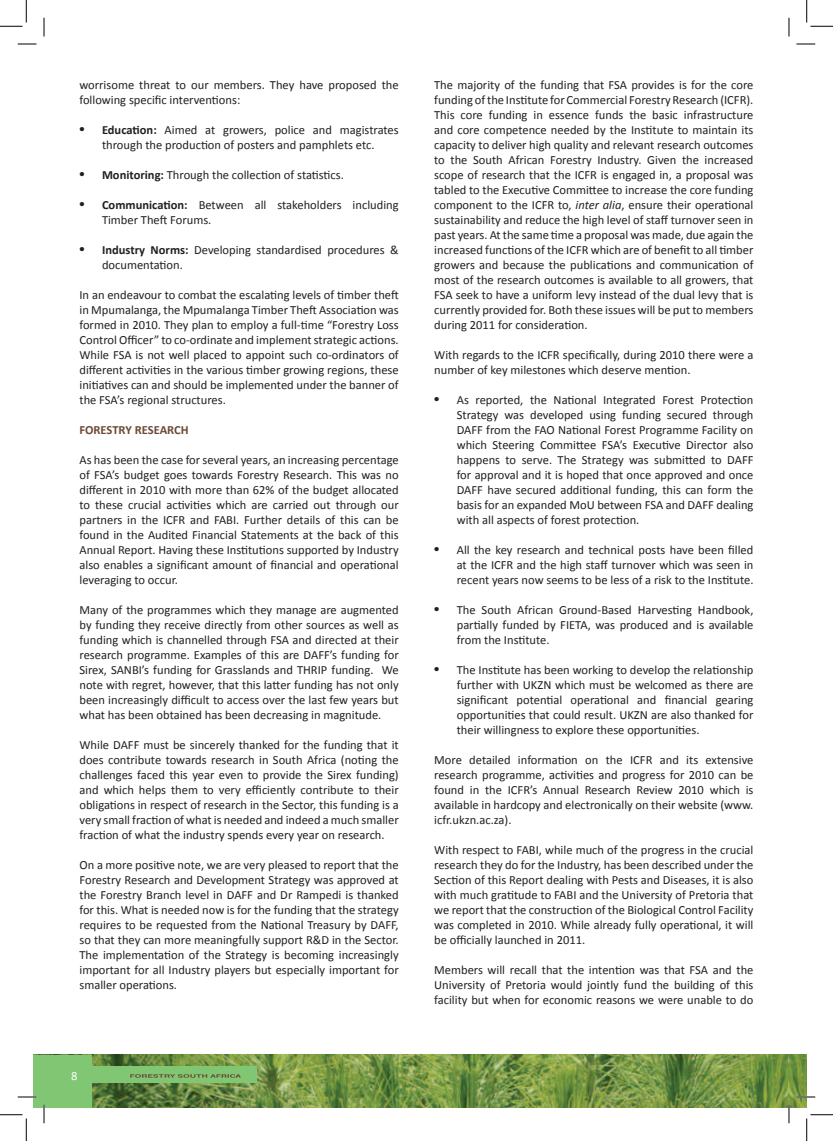
<style>
.page{position:relative;width:833px;height:1141px;background:#fff}
.page>*{position:absolute;margin:0;border:0;box-sizing:border-box;transform-origin:0 0}
.t1{font:12.5px/15px "Calibri";color:#231f20;text-align:justify}
.t2{font:700 12.5px "Calibri";letter-spacing:-.005em;color:#6d4937}
.t3{font:12.5px "Calibri";color:#fff}
.s1{font-family:"Times";font-size:15px}
.s2{font-weight:700}
.s3{font-style:italic}
</style>
<div class="page">
<img style="left:33px;top:1054px;width:773px;height:53px">
<div style="left:75px;top:1066px;width:181px;height:17px;background:#80c673"></div>
<div style="left:33px;top:1055px;width:58px;height:52px;background:#80c673"></div>
<svg style="left:130px;top:1074px;width:111px;height:3px"></svg>
<svg style="left:18px;top:43px;width:18px;height:2px"></svg>
<svg style="left:796px;top:43px;width:18px;height:2px"></svg>
<svg style="left:18px;top:1096px;width:18px;height:1px"></svg>
<svg style="left:796px;top:1096px;width:18px;height:1px"></svg>
<svg style="left:43px;top:18px;width:2px;height:18px"></svg>
<svg style="left:43px;top:1104px;width:2px;height:19px"></svg>
<svg style="left:788px;top:18px;width:1px;height:18px"></svg>
<svg style="left:787px;top:1104px;width:2px;height:19px"></svg>
<svg style="left:0;top:0;width:27px;height:27px"></svg>
<svg style="left:0;top:1114px;width:27px;height:26px"></svg>
<svg style="left:806px;top:0;width:26px;height:27px"></svg>
<svg style="left:806px;top:1114px;width:26px;height:26px"></svg>
<p class="t1" style="left:79px;top:77px;width:320px">worrisome threat to our members. They have proposed the following specific interventions:</p>
<p class="t1" style="left:79px;top:122px;width:320px;text-align:center"><span class="s1">•</span> <span class="s2">Education:</span> Aimed at growers, police and magistrates through the production of posters and pamphlets etc.</p>
<p class="t1" style="left:79px;top:167px;width:266px"><span class="s1">•</span> <span class="s2">Monitoring:</span> Through the collection of statistics.</p>
<p class="t1" style="left:102px;top:197px;width:298px;text-indent:-22px"><span class="s1">•</span> <span class="s2">Communication:</span> Between all stakeholders including<br>Timber Theft Forums.</p>
<p class="t1" style="left:102px;top:242px;width:298px;text-indent:-22px"><span class="s1">•</span> <span class="s2">Industry Norms:</span> Developing standardised procedures &amp; documentation.</p>
<p class="t1" style="left:79px;top:287px;width:320px">In an endeavour to combat the escalating levels of timber theft in Mpumalanga, the Mpumalanga Timber Theft Association was formed in 2010. They plan to employ a full-time “Forestry Loss Control Officer” to co-ordinate and implement strategic actions.<br>While FSA is not well placed to appoint such co-ordinators of different activities in the various timber growing regions, these initiatives can and should be implemented under the banner of the FSA’s regional structures.</p>
<p class="t2" style="left:79px;top:422px;width:111px">FORESTRY RESEARCH</p>
<p class="t1" style="left:79px;top:452px;width:320px">As has been the case for several years, an increasing percentage of FSA’s budget goes towards Forestry Research. This was no different in 2010 with more than 62% of the budget allocated to these crucial activities which are carried out through our partners in the ICFR and FABI. Further details of this can be found in the Audited Financial Statements at the back of this Annual Report. Having these Institutions supported by Industry also enables a significant amount of financial and operational leveraging to occur.</p>
<p class="t1" style="left:79px;top:602px;width:320px">Many of the programmes which they manage are augmented by funding they receive directly from other sources as well as funding which is channelled through FSA and directed at their research programme. Examples of this are DAFF’s funding for Sirex, SANBI’s funding for Grasslands and THRIP funding. We note with regret, however, that this latter funding has not only been increasingly difficult to access over the last few years but what has been obtained has been decreasing in magnitude.</p>
<p class="t1" style="left:79px;top:737px;width:320px">While DAFF must be sincerely thanked for the funding that it does contribute towards research in South Africa (noting the challenges faced this year even to provide the Sirex funding) and which helps them to very efficiently contribute to their obligations in respect of research in the Sector, this funding is a very small fraction of what is needed and indeed a much smaller fraction of what the industry spends every year on research.</p>
<p class="t1" style="left:79px;top:857px;width:320px">On a more positive note, we are very pleased to report that the Forestry Research and Development Strategy was approved at the Forestry Branch level in DAFF and Dr Rampedi is thanked for this. What is needed now is for the funding that the strategy requires to be requested from the National Treasury by DAFF, so that they can more meaningfully support R&amp;D in the Sector.<br>The implementation of the Strategy is becoming increasingly important for all Industry players but especially important for smaller operations.</p>
<p class="t3" style="left:71px;top:1067px;width:8px">8</p>
<p class="t1" style="left:434px;top:77px;width:320px">The majority of the funding that FSA provides is for the core funding of the Institute for Commercial Forestry Research (ICFR).<br>This core funding in essence funds the basic infrastructure and core competence needed by the Institute to maintain its capacity to deliver high quality and relevant research outcomes to the South African Forestry Industry. Given the increased scope of research that the ICFR is engaged in, a proposal was tabled to the Executive Committee to increase the core funding component to the ICFR to, <span class="s3">inter alia</span>, ensure their operational sustainability and reduce the high level of staff turnover seen in past years. At the same time a proposal was made, due again the increased functions of the ICFR which are of benefit to all timber growers and because the publications and communication of most of the research outcomes is available to all growers, that FSA seek to have a uniform levy instead of the dual levy that is currently provided for. Both these issues will be put to members during 2011 for consideration.</p>
<p class="t1" style="left:434px;top:347px;width:320px">With regards to the ICFR specifically, during 2010 there were a number of key milestones which deserve mention.</p>
<p class="t1" style="left:456px;top:392px;width:298px;text-indent:-22px"><span class="s1">•</span> As reported, the National Integrated Forest Protection Strategy was developed using funding secured through DAFF from the FAO National Forest Programme Facility on which Steering Committee FSA’s Executive Director also happens to serve. The Strategy was submitted to DAFF for approval and it is hoped that once approved and once DAFF have secured additional funding, this can form the basis for an expanded MoU between FSA and DAFF dealing with all aspects of forest protection.</p>
<p class="t1" style="left:456px;top:542px;width:298px;text-indent:-22px"><span class="s1">•</span> All the key research and technical posts have been filled at the ICFR and the high staff turnover which was seen in recent years now seems to be less of a risk to the Institute.</p>
<p class="t1" style="left:456px;top:602px;width:298px;text-indent:-22px"><span class="s1">•</span> The South African Ground-Based Harvesting Handbook, partially funded by FIETA, was produced and is available from the Institute.</p>
<p class="t1" style="left:456px;top:662px;width:298px;text-indent:-22px"><span class="s1">•</span> The Institute has been working to develop the relationship further with UKZN which must be welcomed as there are significant potential operational and financial gearing opportunities that could result. UKZN are also thanked for their willingness to explore these opportunities.</p>
<p class="t1" style="left:434px;top:752px;width:320px">More detailed information on the ICFR and its extensive research programme, activities and progress for 2010 can be found in the ICFR’s Annual Research Review 2010 which is available in hardcopy and electronically on their website (www. icfr.ukzn.ac.za).</p>
<p class="t1" style="left:434px;top:842px;width:320px">With respect to FABI, while much of the progress in the crucial research they do for the Industry, has been described under the Section of this Report dealing with Pests and Diseases, it is also with much gratitude to FABI and the University of Pretoria that we report that the construction of the Biological Control Facility was completed in 2010. While already fully operational, it will be officially launched in 2011.</p>
<p class="t1" style="left:434px;top:962px;width:320px">Members will recall that the intention was that FSA and the University of Pretoria would jointly fund the building of this facility but when for economic reasons we were unable to do</p>
</div>
